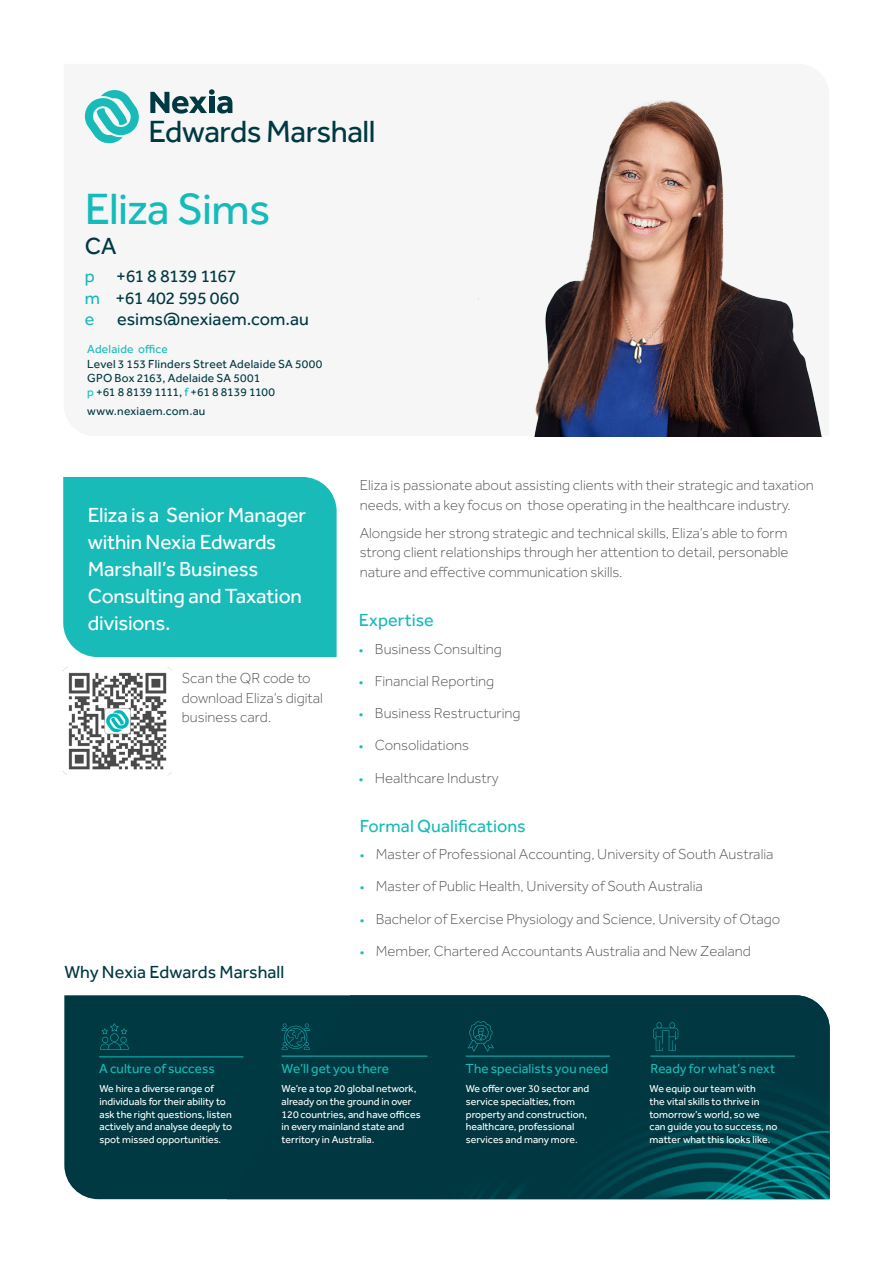
<style>
.page{position:relative;width:893px;height:1263px;background:#fff}
.page>*{position:absolute;margin:0;border:0;box-sizing:border-box;transform-origin:0 0}
.t1{font:45px "Nexia Effra";letter-spacing:-.02em;color:#14bbbb}
.t2{font:31.5px "Nexia Effra";letter-spacing:-.015em;color:#003942}
.t3{font:24px "Nexia Effra";color:#003942}
.t4{font:21px/27px "Nexia Effra";letter-spacing:-.01em;color:#fff}
.t5{font:18px "Nexia Effra";color:#003942}
.t6{font:18px "Nexia Effra";letter-spacing:.005em;color:#18bbb7}
.t7{font:18px/21.6px "Nexia Effra";letter-spacing:-.03em;color:#003942}
.t8{font:300 15px/19.5px "Effra";color:#575757}
.t9{font:13.5px "Nexia Effra";letter-spacing:.005em;color:#18bbb7}
.t10{font:12px/14.4px "Nexia Effra";letter-spacing:.015em;color:#003942}
.t11{font:12px "Nexia Effra";letter-spacing:.02em;color:#18bbb7}
.t12{font:10.5px/12.6px "Nexia Effra";color:#fff}
.s1{color:#18bbb7}
.s2{font-weight:400;font-size:12.75px;color:#18bbb7}
</style>
<div class="page">
<div style="left:63px;top:477px;width:274px;height:180px;background:#18bbb7"></div>
<img style="left:534px;top:99px;width:288px;height:337px">
<div style="left:64px;top:995px;width:163px;height:204px;background:#003942"></div>
<img style="left:227px;top:995px;width:603px;height:204px">
<hr style="left:282px;top:1056px;width:145px;height:1px;background:#14bbbb">
<svg style="left:282px;top:1023px;width:28px;height:26px"></svg>
<hr style="left:466px;top:1056px;width:144px;height:1px;background:#14bbbb">
<svg style="left:468px;top:1021px;width:26px;height:30px"></svg>
<hr style="left:650px;top:1056px;width:145px;height:1px;background:#14bbbb">
<svg style="left:653px;top:1022px;width:25px;height:29px"></svg>
<hr style="left:99px;top:1056px;width:144px;height:1px;background:#14bbbb">
<svg style="left:100px;top:1023px;width:29px;height:27px"></svg>
<svg style="left:84px;top:90px;width:55px;height:54px"></svg>
<svg style="left:150px;top:89px;width:82px;height:25px"></svg>
<img style="left:64px;top:667px;width:107px;height:107px">
<h2 class="t2" style="left:148px;top:113px;width:229px">Edwards Marshall</h2>
<h1 class="t1" style="left:85px;top:183px;width:187px">Eliza Sims</h1>
<h3 class="t3" style="left:85px;top:232px;width:33px">CA</h3>
<p class="t7" style="left:85px;top:265px;width:156px"><span class="s1">p</span> +61 8 8139 1167 <span class="s1">m</span> +61 402 595 060 <span class="s1">e</span></p>
<p class="t5" style="left:117px;top:309px;width:193px">esims@nexiaem.com.au</p>
<p class="t11" style="left:87px;top:342px;width:82px">Adelaide office</p>
<p class="t10" style="left:87px;top:356px;width:237px">Level 3 153 Flinders Street Adelaide SA 5000<br>GPO Box 2163, Adelaide SA 5001<br><span class="s1">p</span> +61 8 8139 1111, <span class="s1">f</span> +61 8 8139 1100</p>
<p class="t10" style="left:87px;top:404px;width:120px">www.nexiaem.com.au</p>
<h3 class="t4" style="left:88px;top:501px;width:220px">Eliza is a Senior Manager within Nexia Edwards<br>Marshall’s Business<br>Consulting and Taxation divisions.</h3>
<p class="t8" style="left:182px;top:668px;width:143px">Scan the QR code to download Eliza’s digital business card.</p>
<p class="t5" style="left:64px;top:962px;width:222px">Why Nexia Edwards Marshall</p>
<p class="t8" style="left:360px;top:475px;width:456px">Eliza is passionate about assisting clients with their strategic and taxation needs, with a key focus on those operating in the healthcare industry.</p>
<p class="t8" style="left:360px;top:523px;width:430px;text-align:justify">Alongside her strong strategic and technical skills, Eliza’s able to form strong client relationships through her attention to detail, personable nature and effective communication skills.</p>
<p class="t6" style="left:359px;top:609px;width:77px">Expertise</p>
<p class="t8" style="left:359px;top:639px;width:145px"><span class="s2">•</span> Business Consulting</p>
<p class="t8" style="left:359px;top:671px;width:137px"><span class="s2">•</span> Financial Reporting</p>
<p class="t8" style="left:359px;top:703px;width:163px"><span class="s2">•</span> Business Restructuring</p>
<p class="t8" style="left:359px;top:735px;width:112px"><span class="s2">•</span> Consolidations</p>
<p class="t8" style="left:359px;top:768px;width:142px"><span class="s2">•</span> Healthcare Industry</p>
<p class="t6" style="left:360px;top:815px;width:167px">Formal Qualifications</p>
<p class="t8" style="left:360px;top:844px;width:415px"><span class="s2">•</span> Master of Professional Accounting, University of South Australia</p>
<p class="t8" style="left:360px;top:876px;width:345px"><span class="s2">•</span> Master of Public Health, University of South Australia</p>
<p class="t8" style="left:360px;top:909px;width:422px"><span class="s2">•</span> Bachelor of Exercise Physiology and Science, University of Otago</p>
<p class="t8" style="left:360px;top:941px;width:393px"><span class="s2">•</span> Member, Chartered Accountants Australia and New Zealand</p>
<p class="t9" style="left:99px;top:1061px;width:117px">A culture of success</p>
<p class="t12" style="left:99px;top:1082px;width:134px">We hire a diverse range of individuals for their ability to ask the right questions, listen actively and analyse deeply to spot missed opportunities.</p>
<p class="t9" style="left:282px;top:1061px;width:109px">We’ll get you there</p>
<p class="t12" style="left:282px;top:1082px;width:141px">We’re a top 20 global network, already on the ground in over<br>120 countries, and have offices in every mainland state and territory in Australia.</p>
<p class="t9" style="left:466px;top:1061px;width:144px">The specialists you need</p>
<p class="t12" style="left:466px;top:1082px;width:125px">We offer over 30 sector and service specialties, from property and construction, healthcare, professional services and many more.</p>
<p class="t9" style="left:650px;top:1061px;width:126px">Ready for what’s next</p>
<p class="t12" style="left:650px;top:1082px;width:129px">We equip our team with<br>the vital skills to thrive in tomorrow’s world, so we can guide you to success, no matter what this looks like.</p>
</div>
